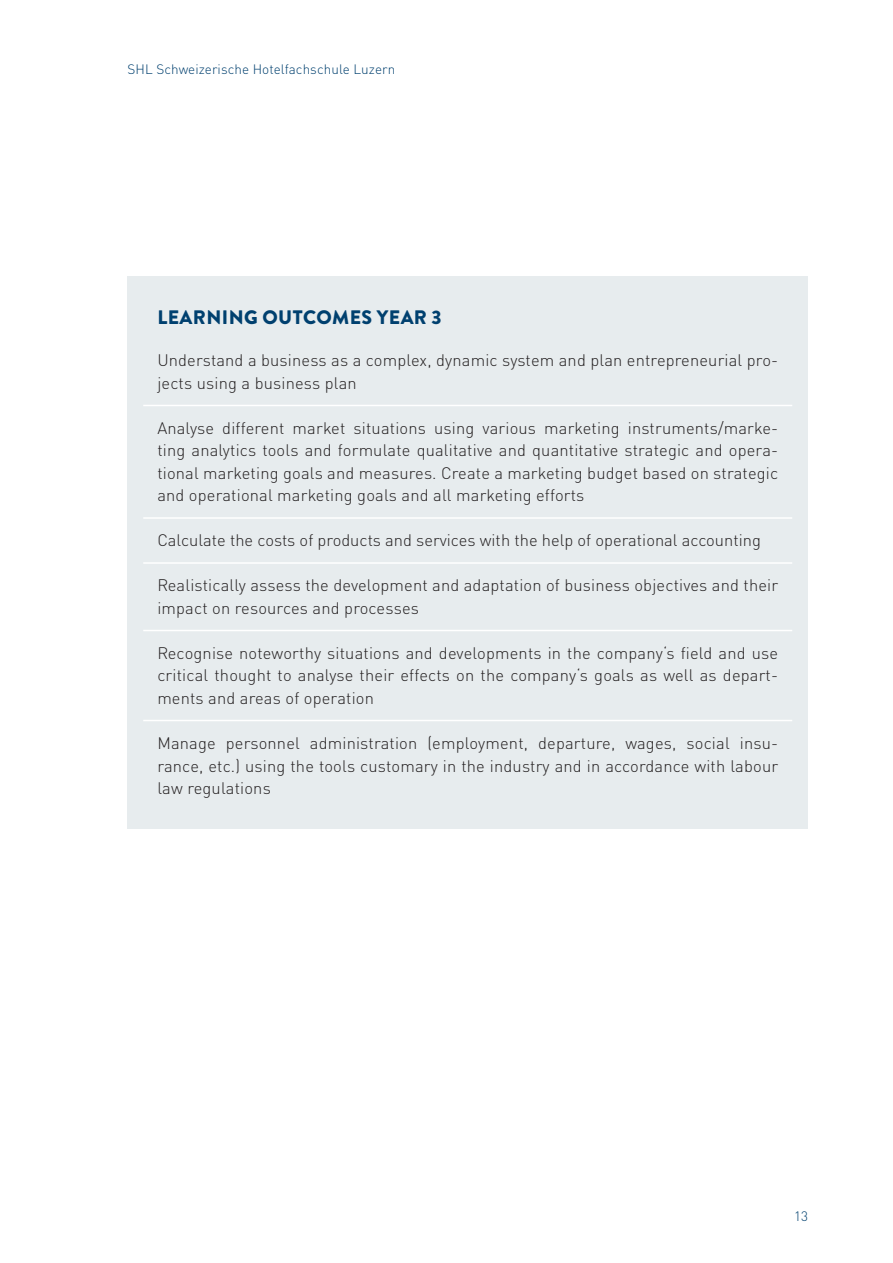
<style>
.page{position:relative;width:893px;height:1263px;background:#fff}
.page>*{position:absolute;margin:0;border:0;box-sizing:border-box;transform-origin:0 0}
.t1{font:900 19.5px "Brandon Grotesque";letter-spacing:.02em;color:#00406f}
.t2{font:300 16.5px/22.5px "DIN Pro";letter-spacing:.01em;color:#231f20;text-align:justify}
.t3{font:300 13.5px "DIN Pro";letter-spacing:.005em;color:#00406f}
</style>
<div class="page">
<div style="left:128px;top:276px;width:680px;height:553px;background:#e7ecee"></div>
<hr style="left:143px;top:405px;width:649px;height:1px;background:#fff">
<hr style="left:143px;top:517px;width:649px;height:2px;background:#fff">
<hr style="left:143px;top:562px;width:649px;height:2px;background:#fff">
<hr style="left:143px;top:630px;width:649px;height:1px;background:#fff">
<hr style="left:143px;top:720px;width:649px;height:1px;background:#fff">
<p class="t3" style="left:128px;top:59px;width:269px">SHL Schweizerische Hotelfachschule Luzern</p>
<p class="t1" style="left:157px;top:304px;width:286px">LEARNING OUTCOMES YEAR 3</p>
<p class="t2" style="left:157px;top:348px;width:622px">Understand a business as a complex, dynamic system and plan entrepreneurial pro&shy;jects using a business plan</p>
<p class="t2" style="left:157px;top:415px;width:622px">Analyse different market situations using various marketing instruments/marke&shy;ting analytics tools and formulate qualitative and quantitative strategic and opera&shy;tional marketing goals and measures. Create a marketing budget based on strategic and operational marketing goals and all marketing efforts</p>
<p class="t2" style="left:157px;top:528px;width:605px">Calculate the costs of products and services with the help of operational accounting</p>
<p class="t2" style="left:157px;top:573px;width:622px">Realistically assess the development and adaptation of business objectives and their impact on resources and processes</p>
<p class="t2" style="left:157px;top:640px;width:622px">Recognise noteworthy situations and developments in the company‘s field and use critical thought to analyse their effects on the company‘s goals as well as depart&shy;ments and areas of operation</p>
<p class="t2" style="left:157px;top:730px;width:622px">Manage personnel administration (employment, departure, wages, social insu&shy;rance, etc.) using the tools customary in the industry and in accordance with labour law regulations</p>
<p class="t3" style="left:794px;top:1206px;width:15px">13</p>
</div>
